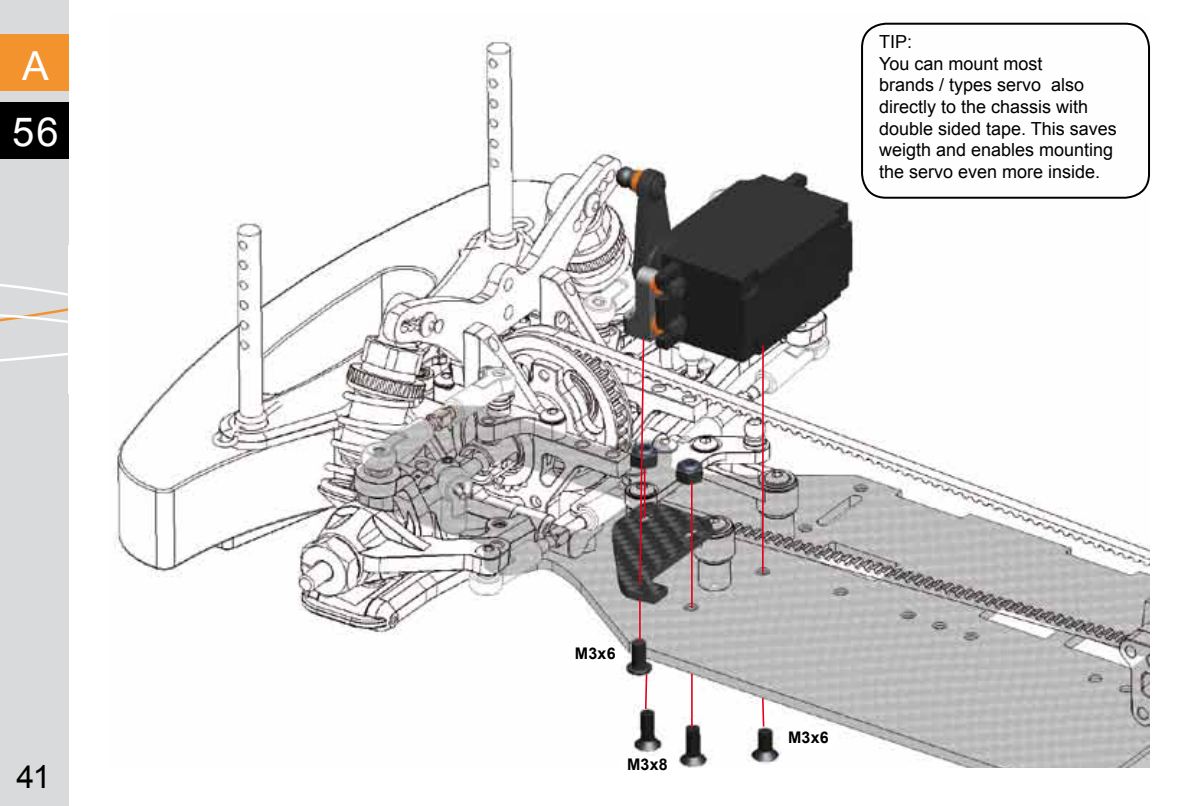
<style>
.page{position:relative;width:1191px;height:806px;background:#fff}
.page>*{position:absolute;margin:0;border:0;box-sizing:border-box;transform-origin:0 0}
.t1{font:40px "Arial";color:#fff}
.t2{font:32px "Arial";color:#000}
.t3{font:18px/21.6px "Arial";color:#000}
.t4{font:700 16px "Arial";letter-spacing:.015em;color:#000}
</style>
<div class="page">
<div style="left:0;top:0;width:68px;height:805px;background:#d9dadb"></div>
<div style="left:0;top:35px;width:68px;height:56px;background:#f2932e"></div>
<div style="left:0;top:102px;width:68px;height:56px;background:#000"></div>
<svg style="left:0;top:284px;width:68px;height:78px"></svg>
<img style="left:113px;top:22px;width:1036px;height:744px">
<div style="left:567px;top:646px;width:56px;height:17px;background:#fff"></div>
<div style="left:780px;top:730px;width:56px;height:17px;background:#fff"></div>
<div style="left:619px;top:758px;width:56px;height:16px;background:#fff"></div>
<hr style="left:639px;top:598px;width:1px;height:44px;background:#e2001a">
<hr style="left:691px;top:673px;width:1px;height:54px;background:#e2001a">
<svg style="left:638px;top:336px;width:7px;height:250px;background:#9e676e"></svg>
<svg style="left:644px;top:672px;width:4px;height:38px"></svg>
<hr style="left:691px;top:481px;width:1px;height:127px;background:#e2001a">
<svg style="left:761px;top:696px;width:4px;height:31px"></svg>
<hr style="left:762px;top:345px;width:2px;height:228px;background:#e2001a">
<hr style="left:644px;top:469px;width:1px;height:49px;background:#e2001a">
<div style="left:861px;top:23px;width:289px;height:175px;border:2px solid #000;border-radius:24px"></div>
<h1 class="t1" style="left:22px;top:40px;width:28px">A</h1>
<h1 class="t1" style="left:12px;top:106px;width:48px">56</h1>
<h2 class="t2" style="left:16px;top:755px;width:36px">41</h2>
<p class="t3" style="left:879px;top:31px;width:239px">TIP:<br>You can mount most<br>brands / types servo also directly to the chassis with double sided tape. This saves weigth and enables mounting the servo even more inside.</p>
<p class="t4" style="left:575px;top:642px;width:42px">M3x6</p>
<p class="t4" style="left:627px;top:753px;width:42px">M3x8</p>
<p class="t4" style="left:788px;top:726px;width:42px">M3x6</p>
</div>
